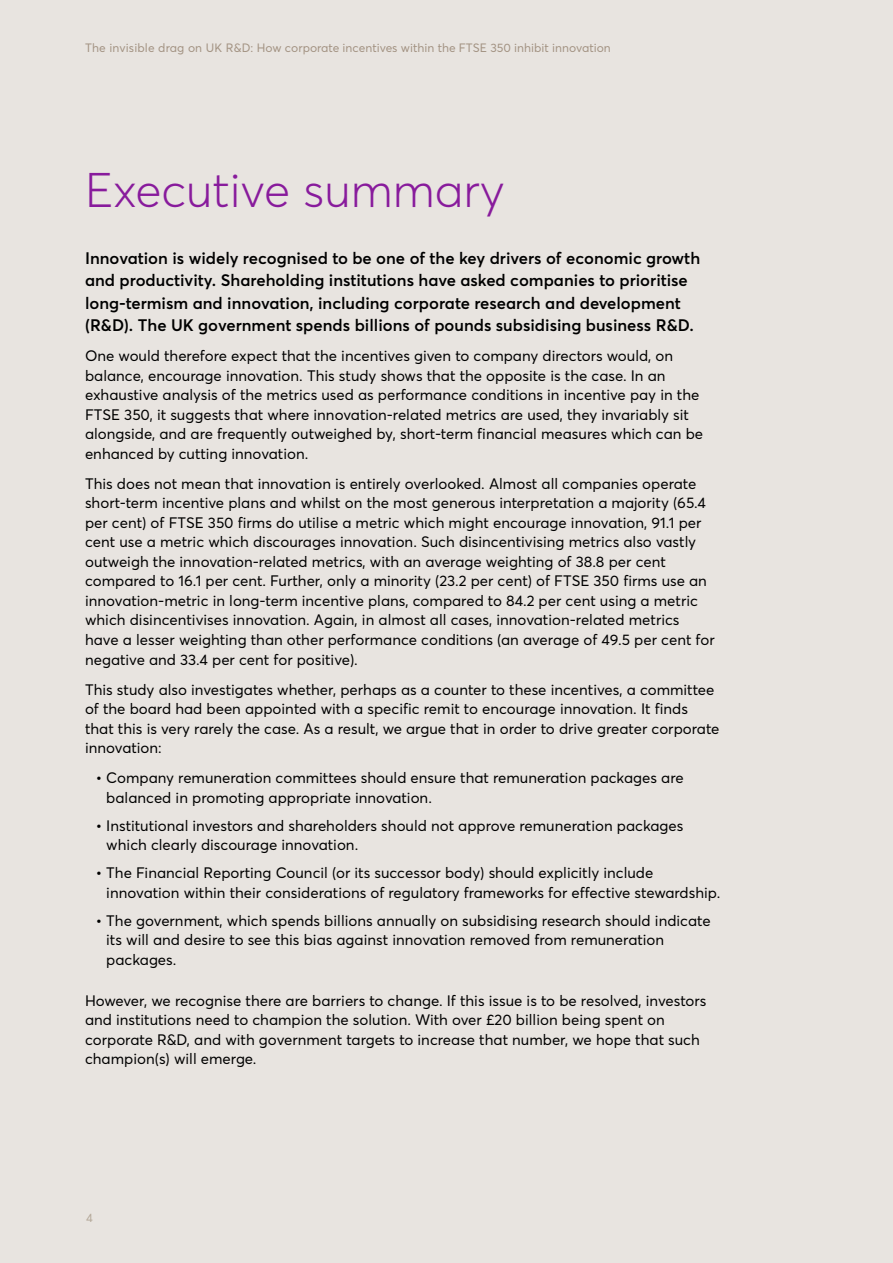
<style>
.page{position:relative;width:893px;height:1263px;background:#e8e4e0}
.page>*{position:absolute;margin:0;border:0;box-sizing:border-box;transform-origin:0 0}
.t1{font:300 48px "Averta";color:#881b9c}
.t2{font:600 16.5px/22.5px "Averta";color:#000}
.t3{font:15px/19.5px "Averta";color:#000}
.t4{font:12px "Averta";color:#a39383}
.t5{font:12px "Averta";color:#b4a899}
.s1{font-weight:600}
</style>
<div class="page">
<p class="t4" style="left:85px;top:40px;width:527px">The invisible drag on UK R&amp;D: How corporate incentives within the FTSE 350 inhibit innovation</p>
<h1 class="t1" style="left:85px;top:160px;width:421px">Executive summary</h1>
<p class="t2" style="left:85px;top:246px;width:617px">Innovation is widely recognised to be one of the key drivers of economic growth and productivity. Shareholding institutions have asked companies to prioritise long-termism and innovation, including corporate research and development (R&amp;D). The UK government spends billions of pounds subsidising business R&amp;D.</p>
<p class="t3" style="left:85px;top:346px;width:620px">One would therefore expect that the incentives given to company directors would, on balance, encourage innovation. This study shows that the opposite is the case. In an exhaustive analysis of the metrics used as performance conditions in incentive pay in the FTSE 350, it suggests that where innovation-related metrics are used, they invariably sit alongside, and are frequently outweighed by, short-term financial measures which can be enhanced by cutting innovation.</p>
<p class="t3" style="left:85px;top:474px;width:631px">This does not mean that innovation is entirely overlooked. Almost all companies operate short-term incentive plans and whilst on the most generous interpretation a majority (65.4 per cent) of FTSE 350 firms do utilise a metric which might encourage innovation, 91.1 per cent use a metric which discourages innovation. Such disincentivising metrics also vastly outweigh the innovation-related metrics, with an average weighting of 38.8 per cent compared to 16.1 per cent. Further, only a minority (23.2 per cent) of FTSE 350 firms use an innovation-metric in long-term incentive plans, compared to 84.2 per cent using a metric which disincentivises innovation. Again, in almost all cases, innovation-related metrics have a lesser weighting than other performance conditions (an average of 49.5 per cent for negative and 33.4 per cent for positive).</p>
<p class="t3" style="left:85px;top:679px;width:636px">This study also investigates whether, perhaps as a counter to these incentives, a committee of the board had been appointed with a specific remit to encourage innovation. It finds that this is very rarely the case. As a result, we argue that in order to drive greater corporate innovation:</p>
<p class="t3" style="left:106px;top:768px;width:579px;text-indent:-11px"><span class="s1">•</span> Company remuneration committees should ensure that remuneration packages are balanced in promoting appropriate innovation.</p>
<p class="t3" style="left:106px;top:816px;width:579px;text-indent:-11px"><span class="s1">•</span> Institutional investors and shareholders should not approve remuneration packages which clearly discourage innovation.</p>
<p class="t3" style="left:106px;top:863px;width:616px;text-indent:-11px"><span class="s1">•</span> The Financial Reporting Council (or its successor body) should explicitly include innovation within their considerations of regulatory frameworks for effective stewardship.</p>
<p class="t3" style="left:106px;top:911px;width:606px;text-indent:-11px"><span class="s1">•</span> The government, which spends billions annually on subsidising research should indicate its will and desire to see this bias against innovation removed from remuneration packages.</p>
<p class="t3" style="left:85px;top:990px;width:623px">However, we recognise there are barriers to change. If this issue is to be resolved, investors and institutions need to champion the solution. With over £20 billion being spent on corporate R&amp;D, and with government targets to increase that number, we hope that such champion(s) will emerge.</p>
<p class="t5" style="left:86px;top:1210px;width:8px">4</p>
</div>
